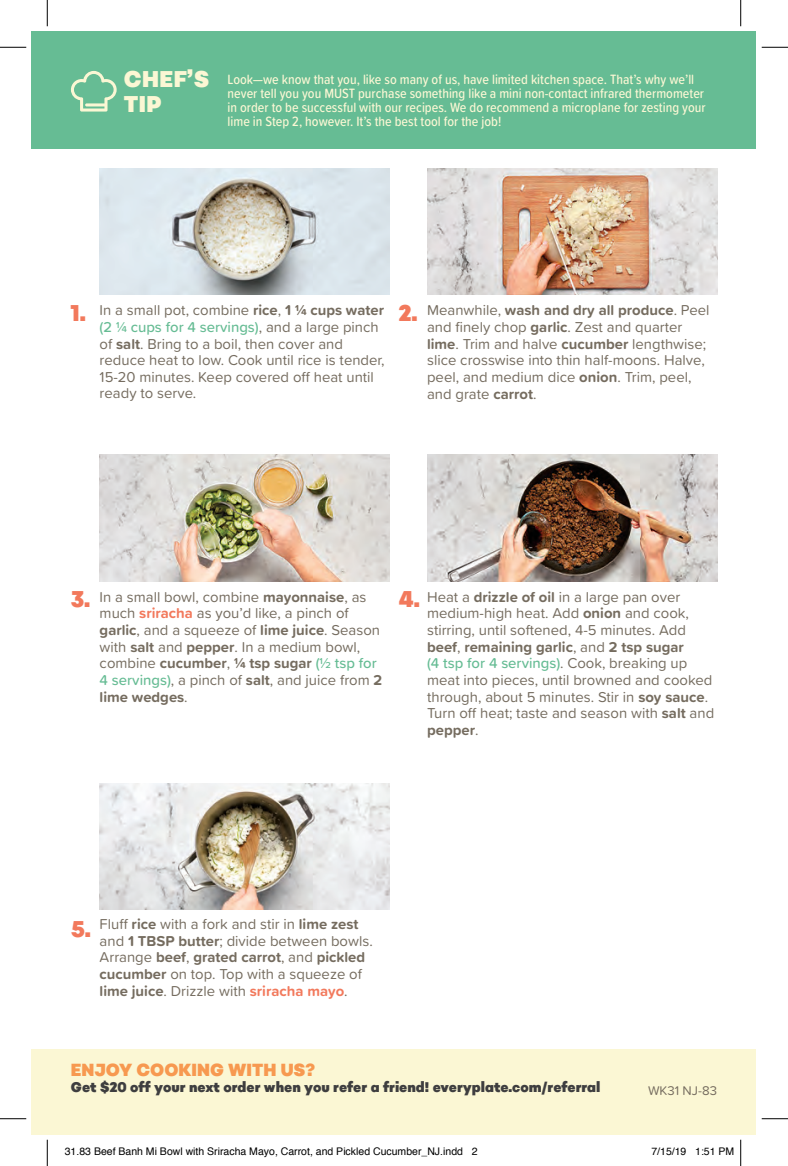
<style>
.page{position:relative;width:788px;height:1166px;background:#fff}
.page>*{position:absolute;margin:0;border:0;box-sizing:border-box;transform-origin:0 0}
.t1{font:900 22.75px "Sonny Cond";color:#f2795c}
.t2{font:900 22.75px/24.5px "Sonny Cond";letter-spacing:.02em;color:#fbf7d4}
.t3{font:900 17.5px "Sonny Cond";color:#f79950}
.t4{font:14.88px/16.6px "Proxima Soft";color:#756c5f}
.t5{font:500 14px/14px "Proxima Soft Cond";color:#fbf7d4}
.t6{font:900 14px "Sonny Cond";color:#3e3e3f}
.t7{font:13.12px "Proxima Soft";color:#756c5f}
.t8{font:10.5px "Helvetica";color:#000}
.s1{font-weight:700}
.s2{font-weight:500;color:#66bc94}
.s3{font-weight:700;color:#f2795c}
</style>
<div class="page">
<div style="left:32px;top:1049px;width:724px;height:85px;background:#fbf7d4"></div>
<div style="left:32px;top:32px;width:724px;height:117px;background:#66bc94"></div>
<svg style="left:71px;top:71px;width:46px;height:41px"></svg>
<img style="left:100px;top:783px;width:289px;height:126px">
<img style="left:427px;top:455px;width:290px;height:126px">
<img style="left:100px;top:455px;width:289px;height:126px">
<img style="left:427px;top:168px;width:290px;height:126px">
<img style="left:100px;top:168px;width:289px;height:126px">
<svg style="left:0;top:47px;width:26px;height:1px"></svg>
<svg style="left:761px;top:47px;width:27px;height:1px"></svg>
<svg style="left:0;top:1118px;width:26px;height:1px"></svg>
<svg style="left:761px;top:1118px;width:27px;height:1px"></svg>
<svg style="left:47px;top:0;width:1px;height:26px"></svg>
<svg style="left:47px;top:1139px;width:1px;height:27px"></svg>
<svg style="left:740px;top:0;width:1px;height:26px"></svg>
<svg style="left:740px;top:1139px;width:1px;height:27px"></svg>
<h1 class="t2" style="left:124px;top:67px;width:87px">CHEF’S<br>TIP</h1>
<p class="t5" style="left:227px;top:71px;width:479px">Look—we know that you, like so many of us, have limited kitchen space. That’s why we’ll never tell you you MUST purchase something like a mini non-contact infrared thermometer in order to be successful with our recipes. We do recommend a microplane for zesting your lime in Step 2, however. It’s the best tool for the job!</p>
<p class="t4" style="left:100px;top:301px;width:286px">In a small pot, combine <span class="s1">rice</span>, <span class="s1">1 ¼ cups water </span><span class="s2">(2 ¼ cups for 4 servings)</span>, and a large pinch of <span class="s1">salt</span>. Bring to a boil, then cover and reduce heat to low. Cook until rice is tender, 15-20 minutes. Keep covered off heat until ready to serve.</p>
<h1 class="t1" style="left:71px;top:298px;width:17px">1.</h1>
<h1 class="t1" style="left:398px;top:298px;width:21px">2.</h1>
<p class="t4" style="left:427px;top:301px;width:284px">Meanwhile, <span class="s1">wash and dry all produce</span>. Peel and finely chop <span class="s1">garlic</span>. Zest and quarter <span class="s1">lime</span>. Trim and halve <span class="s1">cucumber</span> lengthwise; slice crosswise into thin half-moons. Halve, peel, and medium dice <span class="s1">onion</span>. Trim, peel, and grate <span class="s1">carrot</span>.</p>
<p class="t4" style="left:100px;top:587px;width:284px">In a small bowl, combine <span class="s1">mayonnaise</span>, as much <span class="s3">sriracha</span> as you’d like, a pinch of <span class="s1">garlic</span>, and a squeeze of <span class="s1">lime juice</span>. Season with <span class="s1">salt</span> and <span class="s1">pepper</span>. In a medium bowl, combine <span class="s1">cucumber</span>, <span class="s1">¼ tsp sugar</span> <span class="s2">(½ tsp for 4 servings)</span>, a pinch of <span class="s1">salt</span>, and juice from <span class="s1">2 lime wedges</span>.</p>
<p class="t4" style="left:427px;top:588px;width:288px">Heat a <span class="s1">drizzle of oil</span> in a large pan over medium-high heat. Add <span class="s1">onion</span> and cook, stirring, until softened, 4-5 minutes. Add <span class="s1">beef</span>, <span class="s1">remaining garlic</span>, and <span class="s1">2 tsp sugar<br></span><span class="s2">(4 tsp for 4 servings)</span>. Cook, breaking up meat into pieces, until browned and cooked through, about 5 minutes. Stir in <span class="s1">soy sauce</span>.<br>Turn off heat; taste and season with <span class="s1">salt</span> and <span class="s1">pepper</span>.</p>
<h1 class="t1" style="left:71px;top:584px;width:21px">3.</h1>
<h1 class="t1" style="left:398px;top:584px;width:23px">4.</h1>
<h1 class="t1" style="left:71px;top:913px;width:22px">5.</h1>
<p class="t4" style="left:100px;top:915px;width:274px">Fluff <span class="s1">rice</span> with a fork and stir in <span class="s1">lime zest </span>and <span class="s1">1 TBSP butter</span>; divide between bowls.<br>Arrange <span class="s1">beef</span>, <span class="s1">grated carrot</span>, and <span class="s1">pickled cucumber</span> on top. Top with a squeeze of <span class="s1">lime juice</span>. Drizzle with <span class="s3">sriracha mayo</span>.</p>
<p class="t3" style="left:71px;top:1058px;width:246px">ENJOY COOKING WITH US?</p>
<p class="t6" style="left:71px;top:1078px;width:531px">Get $20 off your next order when you refer a friend! everyplate.com/referral</p>
<p class="t7" style="left:648px;top:1080px;width:71px">WK31 NJ-83</p>
<p class="t8" style="left:65px;top:1143px;width:414px">31.83 Beef Banh Mi Bowl with Sriracha Mayo, Carrot, and Pickled Cucumber_NJ.indd 2</p>
<p class="t8" style="left:651px;top:1143px;width:84px">7/15/19 1:51 PM</p>
</div>
